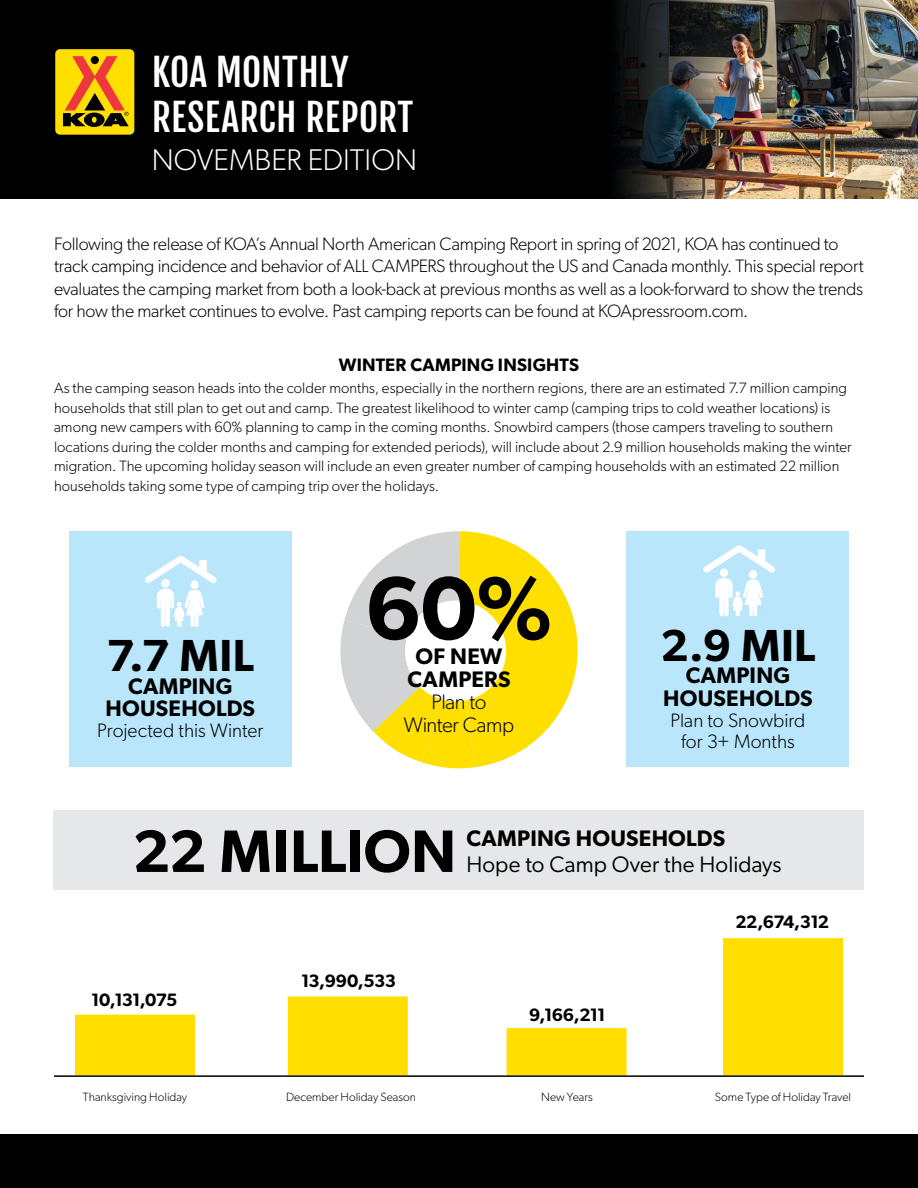
<style>
.page{position:relative;width:918px;height:1188px;background:#fff}
.page>*{position:absolute;margin:0;border:0;box-sizing:border-box;transform-origin:0 0}
.t1{font:600 90px "Gibson";color:#000}
.t2{font:600 60px "Gibson";letter-spacing:.005em;color:#000}
.t3{font:600 45px "Gibson";letter-spacing:.01em;color:#000}
.t4{font:37.5px/45px "Fjalla One";letter-spacing:.005em;color:#fff}
.t5{font:300 30px "Gibson";color:#fff}
.t6{font:600 22.5px/22.5px "Gibson";letter-spacing:.01em;color:#000;text-align:center}
.t7{font:22.5px "Gibson";letter-spacing:.005em;color:#000}
.t8{font:300 21px/22.5px "Gibson";letter-spacing:-.02em;color:#000;text-align:center}
.t9{font:300 19.5px/21px "Gibson";color:#000;text-align:center}
.t10{font:300 18px/22.5px "Gibson";letter-spacing:-.015em;color:#010000}
.t11{font:600 18px "Gibson";letter-spacing:-.035em;color:#010000}
.t12{font:600 18px "Gibson";letter-spacing:.01em;color:#000}
.t13{font:300 15px/19.5px "Gibson";letter-spacing:.005em;color:#010000}
.t14{font:300 12px "Gibson";color:#010000}
</style>
<div class="page">
<div style="left:69px;top:531px;width:223px;height:236px;background:#b9e6fa"></div>
<div style="left:627px;top:531px;width:222px;height:236px;background:#b9e6fa"></div>
<div style="left:0;top:0;width:95px;height:199px;background:#000001"></div>
<img style="left:95px;top:0;width:823px;height:199px">
<div style="left:288px;top:996px;width:120px;height:79px;background:#ffde00"></div>
<div style="left:75px;top:1015px;width:120px;height:60px;background:#ffde00"></div>
<div style="left:507px;top:1028px;width:120px;height:47px;background:#ffde00"></div>
<div style="left:723px;top:938px;width:120px;height:137px;background:#ffde00"></div>
<hr style="left:54px;top:1075px;width:810px;height:2px;background:#000">
<svg style="left:145px;top:556px;width:72px;height:71px"></svg>
<svg style="left:703px;top:545px;width:72px;height:72px"></svg>
<svg style="left:340px;top:531px;width:238px;height:238px"></svg>
<div style="left:54px;top:810px;width:810px;height:79px;background:#e6e7e8"></div>
<div style="left:0;top:1134px;width:918px;height:54px;background:#000"></div>
<svg style="left:53px;top:47px;width:84px;height:90px;background:#c29209"></svg>
<h3 class="t4" style="left:152px;top:50px;width:263px">KOA MONTHLY<br>RESEARCH REPORT</h3>
<h3 class="t5" style="left:152px;top:141px;width:267px">NOVEMBER EDITION</h3>
<p class="t10" style="left:54px;top:232px;width:811px">Following the release of KOA’s Annual North American Camping Report in spring of 2021, KOA has continued to track camping incidence and behavior of ALL CAMPERS throughout the US and Canada monthly. This special report evaluates the camping market from both a look-back at previous months as well as a look-forward to show the trends for how the market continues to evolve. Past camping reports can be found at KOApressroom.com.</p>
<p class="t12" style="left:339px;top:354px;width:242px">WINTER CAMPING INSIGHTS</p>
<p class="t13" style="left:54px;top:378px;width:799px">As the camping season heads into the colder months, especially in the northern regions, there are an estimated 7.7 million camping households that still plan to get out and camp. The greatest likelihood to winter camp (camping trips to cold weather locations) is among new campers with 60% planning to camp in the coming months. Snowbird campers (those campers traveling to southern locations during the colder months and camping for extended periods), will include about 2.9 million households making the winter migration. The upcoming holiday season will include an even greater number of camping households with an estimated 22 million households taking some type of camping trip over the holidays.</p>
<h3 class="t3" style="left:107px;top:629px;width:149px">7.7 MIL</h3>
<h3 class="t6" style="left:106px;top:674px;width:151px">CAMPING<br>HOUSEHOLDS</h3>
<h3 class="t9" style="left:97px;top:720px;width:167px">Projected this Winter</h3>
<h1 class="t1" style="left:365px;top:554px;width:190px">60%</h1>
<h3 class="t6" style="left:408px;top:645px;width:104px">OF NEW<br>CAMPERS</h3>
<h3 class="t8" style="left:404px;top:690px;width:112px">Plan to<br>Winter Camp</h3>
<h3 class="t3" style="left:660px;top:618px;width:157px">2.9 MIL</h3>
<h3 class="t6" style="left:663px;top:664px;width:151px">CAMPING<br>HOUSEHOLDS</h3>
<h3 class="t9" style="left:671px;top:709px;width:136px">Plan to Snowbird for 3+ Months</h3>
<h2 class="t2" style="left:133px;top:815px;width:325px">22 MILLION</h2>
<h3 class="t6" style="left:466px;top:827px;width:260px">CAMPING HOUSEHOLDS</h3>
<h3 class="t7" style="left:466px;top:851px;width:317px">Hope to Camp Over the Holidays</h3>
<p class="t11" style="left:735px;top:911px;width:95px">22,674,312</p>
<p class="t11" style="left:91px;top:989px;width:88px">10,131,075</p>
<p class="t11" style="left:301px;top:970px;width:96px">13,990,533</p>
<p class="t11" style="left:529px;top:1004px;width:78px">9,166,211</p>
<p class="t14" style="left:83px;top:1090px;width:106px">Thanksgiving Holiday</p>
<p class="t14" style="left:286px;top:1090px;width:131px">December Holiday Season</p>
<p class="t14" style="left:541px;top:1090px;width:53px">New Years</p>
<p class="t14" style="left:715px;top:1090px;width:138px">Some Type of Holiday Travel</p>
</div>
